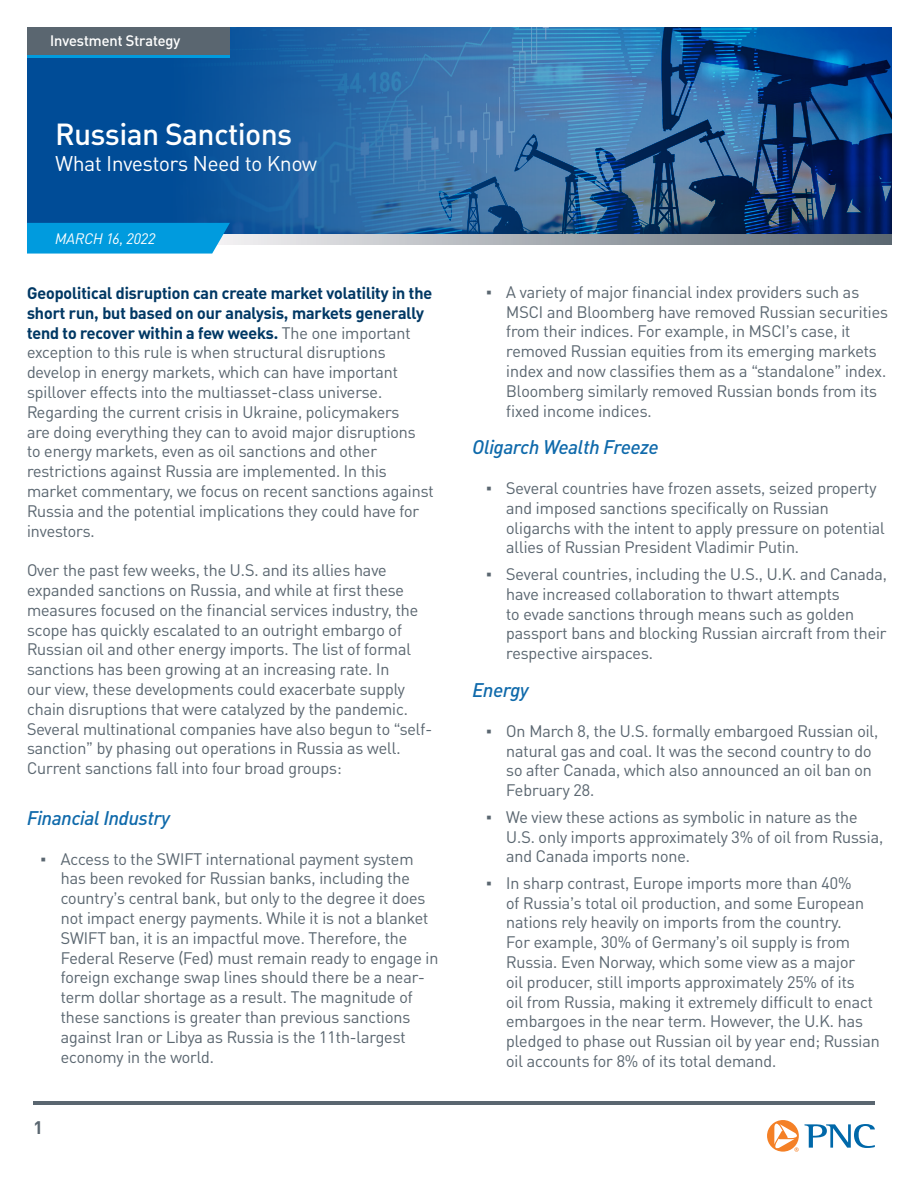
<style>
.page{position:relative;width:918px;height:1188px;background:#fff}
.page>*{position:absolute;margin:0;border:0;box-sizing:border-box;transform-origin:0 0}
.t1{font:500 30.15px "PNC Brand";color:#fff}
.t2{font:21px "PNC Brand";color:#fff}
.Heading_1{font:italic 500 19.5px "PNC Brand";color:#0f6aab}
.t3{font:700 18px "PNC Brand";color:#5a6670}
.Body_copy{font:16.5px/19.8px "PNC Brand";color:#5a6670}
.Month_Date__Year{font:500 15px "PNC Brand";color:#fff}
.t4{font:italic 15px "PNC Brand";letter-spacing:.005em;color:#fff}
.s1{font-weight:700;color:#003864}
.s2{font-family:"Arial"}
</style>
<div class="page">
<hr style="left:33px;top:1101px;width:842px;height:3px;background:#5a6670">
<svg style="left:767px;top:1120px;width:108px;height:32px"></svg>
<img style="left:27px;top:27px;width:864px;height:208px">
<hr style="left:27px;top:55px;width:202px;height:3px;background:#009bde">
<div style="left:27px;top:27px;width:202px;height:28px;background:#5a6670"></div>
<svg style="left:230px;top:235px;width:661px;height:10px;background:#a4a9af"></svg>
<svg style="left:27px;top:223px;width:203px;height:31px;background:#0d9fdf"></svg>
<p class="Month_Date__Year" style="left:50px;top:31px;width:132px">Investment Strategy</p>
<p class="t1" style="left:56px;top:115px;width:238px">Russian Sanctions</p>
<p class="t2" style="left:56px;top:150px;width:263px">What Investors Need to Know</p>
<p class="t4" style="left:55px;top:230px;width:102px">MARCH 16, 2022</p>
<p class="Body_copy" style="left:27px;top:283px;width:408px"><span class="s1">Geopolitical disruption can create market volatility in the short run, but based on our analysis, markets generally tend to recover within a few weeks.</span> The one important exception to this rule is when structural disruptions develop in energy markets, which can have important spillover effects into the multiasset-class universe.<br>Regarding the current crisis in Ukraine, policymakers<br>are doing everything they can to avoid major disruptions<br>to energy markets, even as oil sanctions and other restrictions against Russia are implemented. In this market commentary, we focus on recent sanctions against Russia and the potential implications they could have for investors.</p>
<p class="Body_copy" style="left:27px;top:560px;width:407px">Over the past few weeks, the U.S. and its allies have expanded sanctions on Russia, and while at first these measures focused on the financial services industry, the scope has quickly escalated to an outright embargo of Russian oil and other energy imports. The list of formal sanctions has been growing at an increasing rate. In<br>our view, these developments could exacerbate supply chain disruptions that were catalyzed by the pandemic.<br>Several multinational companies have also begun to “self&shy;sanction” by phasing out operations in Russia as well.<br>Current sanctions fall into four broad groups:</p>
<p class="Heading_1" style="left:27px;top:805px;width:144px">Financial Industry</p>
<p class="Body_copy" style="left:61px;top:848px;width:379px;text-indent:-20px"><span class="s2">▪</span> Access to the SWIFT international payment system has been revoked for Russian banks, including the country’s central bank, but only to the degree it does not impact energy payments. While it is not a blanket SWIFT ban, it is an impactful move. Therefore, the Federal Reserve (Fed) must remain ready to engage in foreign exchange swap lines should there be a near&shy;term dollar shortage as a result. The magnitude of these sanctions is greater than previous sanctions against Iran or Libya as Russia is the 11th-largest economy in the world.</p>
<p class="t3" style="left:33px;top:1115px;width:11px">1</p>
<p class="Body_copy" style="left:506px;top:282px;width:383px;text-indent:-20px"><span class="s2">▪</span> A variety of major financial index providers such as MSCI and Bloomberg have removed Russian securities from their indices. For example, in MSCI’s case, it removed Russian equities from its emerging markets index and now classifies them as a “standalone” index.<br>Bloomberg similarly removed Russian bonds from its fixed income indices.</p>
<p class="Heading_1" style="left:472px;top:435px;width:188px">Oligarch Wealth Freeze</p>
<p class="Body_copy" style="left:506px;top:478px;width:380px;text-indent:-20px"><span class="s2">▪</span> Several countries have frozen assets, seized property and imposed sanctions specifically on Russian oligarchs with the intent to apply pressure on potential allies of Russian President Vladimir Putin.</p>
<p class="Body_copy" style="left:506px;top:564px;width:382px;text-indent:-20px"><span class="s2">▪</span> Several countries, including the U.S., U.K. and Canada, have increased collaboration to thwart attempts<br>to evade sanctions through means such as golden passport bans and blocking Russian aircraft from their respective airspaces.</p>
<p class="Heading_1" style="left:472px;top:677px;width:58px">Energy</p>
<p class="Body_copy" style="left:506px;top:721px;width:374px;text-indent:-20px"><span class="s2">▪</span> On March 8, the U.S. formally embargoed Russian oil, natural gas and coal. It was the second country to do so after Canada, which also announced an oil ban on February 28.</p>
<p class="Body_copy" style="left:506px;top:807px;width:378px;text-indent:-20px"><span class="s2">▪</span> We view these actions as symbolic in nature as the<br>U.S. only imports approximately 3% of oil from Russia, and Canada imports none.</p>
<p class="Body_copy" style="left:506px;top:873px;width:375px;text-indent:-20px"><span class="s2">▪</span> In sharp contrast, Europe imports more than 40%<br>of Russia’s total oil production, and some European nations rely heavily on imports from the country.<br>For example, 30% of Germany’s oil supply is from Russia. Even Norway, which some view as a major<br>oil producer, still imports approximately 25% of its<br>oil from Russia, making it extremely difficult to enact embargoes in the near term. However, the U.K. has pledged to phase out Russian oil by year end; Russian oil accounts for 8% of its total demand.</p>
</div>
